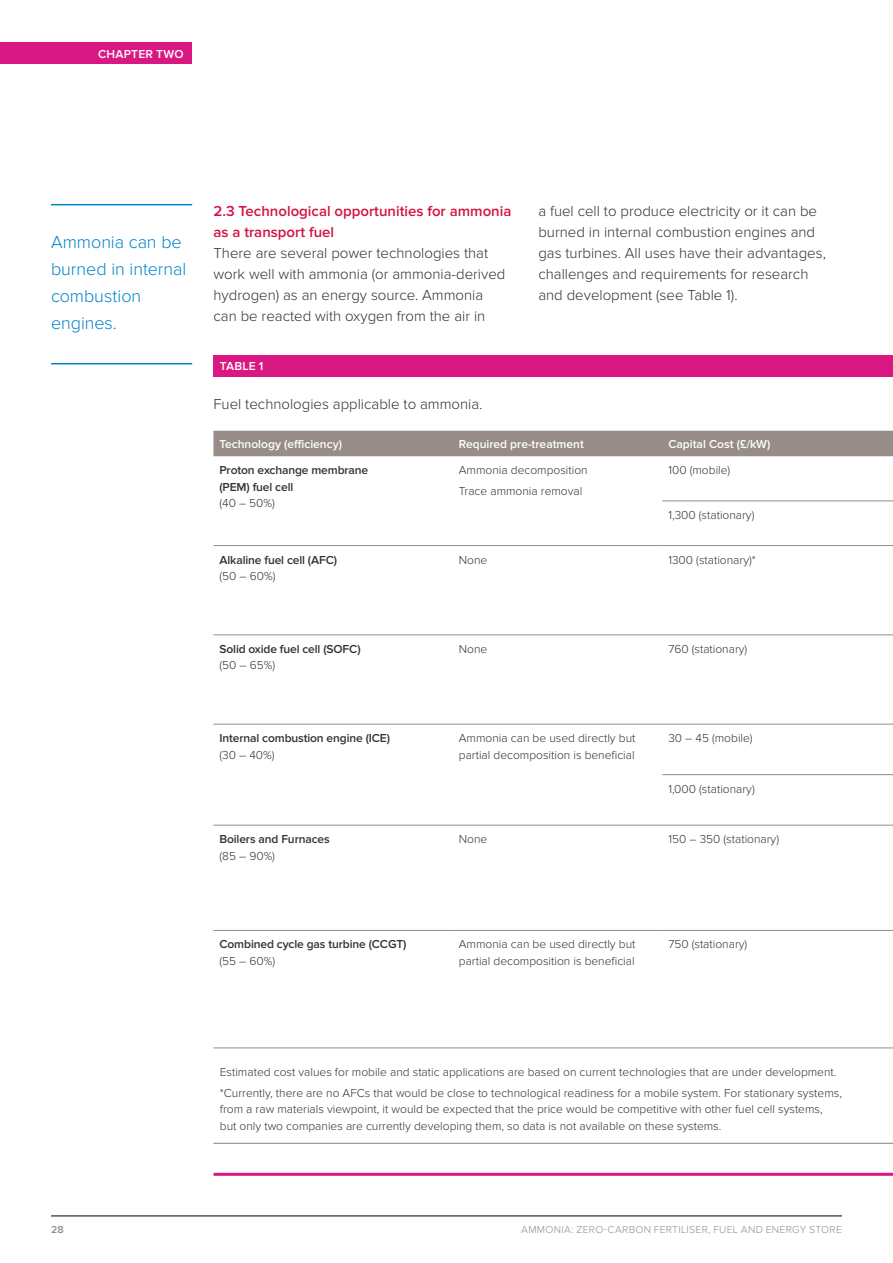
<style>
.page{position:relative;width:893px;height:1263px;background:#fff}
.page>*{position:absolute;margin:0;border:0;box-sizing:border-box;transform-origin:0 0}
.t1{font:300 18px/27px "Proxima Nova";letter-spacing:-.005em;color:#0085ca}
.Body_copy{font:300 15px/21px "Proxima Nova";color:#333132}
.Heading_1{font:600 15px/21px "Proxima Nova";color:#d31245}
.t2{font:300 12px/16.5px "Proxima Nova";color:#333132}
.t3{font:600 12px/16.5px "Proxima Nova";letter-spacing:-.01em;color:#333132}
.t4{font:600 12px "Proxima Nova";color:#fff}
.t5{font:600 12px "Proxima Nova";letter-spacing:.02em;color:#fff}
.t6{font:300 10.5px "Proxima Nova";letter-spacing:.025em;color:#978c87}
.t7{font:600 10.5px "Proxima Nova";color:#978c87}
.s1{font-weight:300}
</style>
<div class="page">
<div style="left:0;top:43px;width:192px;height:21px;background:#da1884"></div>
<div style="left:213px;top:431px;width:680px;height:25px;background:#978c87"></div>
<hr style="left:662px;top:501px;width:231px;height:1px;background:#978c87">
<hr style="left:213px;top:545px;width:240px;height:1px;background:#978c87">
<hr style="left:453px;top:545px;width:209px;height:1px;background:#978c87">
<hr style="left:662px;top:545px;width:231px;height:1px;background:#978c87">
<hr style="left:213px;top:635px;width:240px;height:1px;background:#978c87">
<hr style="left:453px;top:635px;width:209px;height:1px;background:#978c87">
<hr style="left:662px;top:635px;width:231px;height:1px;background:#978c87">
<hr style="left:213px;top:724px;width:240px;height:1px;background:#978c87">
<hr style="left:453px;top:724px;width:209px;height:1px;background:#978c87">
<hr style="left:662px;top:724px;width:231px;height:1px;background:#978c87">
<hr style="left:662px;top:774px;width:231px;height:1px;background:#978c87">
<hr style="left:213px;top:825px;width:240px;height:1px;background:#978c87">
<hr style="left:453px;top:825px;width:209px;height:1px;background:#978c87">
<hr style="left:662px;top:825px;width:231px;height:1px;background:#978c87">
<hr style="left:213px;top:930px;width:240px;height:1px;background:#978c87">
<hr style="left:453px;top:930px;width:209px;height:1px;background:#978c87">
<hr style="left:662px;top:930px;width:231px;height:1px;background:#978c87">
<hr style="left:213px;top:1048px;width:240px;height:1px;background:#978c87">
<hr style="left:453px;top:1048px;width:209px;height:1px;background:#978c87">
<hr style="left:662px;top:1048px;width:231px;height:1px;background:#978c87">
<div style="left:213px;top:355px;width:680px;height:21px;background:#da1884"></div>
<hr style="left:213px;top:1143px;width:680px;height:1px;background:#978c87">
<hr style="left:213px;top:1173px;width:680px;height:3px;background:#da1884">
<hr style="left:51px;top:204px;width:141px;height:1px;background:#0085ca">
<hr style="left:51px;top:363px;width:141px;height:1px;background:#0085ca">
<hr style="left:51px;top:1216px;width:791px;height:1px;background:#000">
<p class="t5" style="left:98px;top:47px;width:87px">CHAPTER TWO</p>
<p class="t1" style="left:51px;top:229px;width:137px">Ammonia can be burned in internal combustion engines.</p>
<p class="Heading_1" style="left:213px;top:201px;width:299px">2.3 Technological opportunities for ammonia as a transport fuel</p>
<p class="Body_copy" style="left:213px;top:242px;width:293px">There are several power technologies that work well with ammonia (or ammonia-derived hydrogen) as an energy source. Ammonia can be reacted with oxygen from the air in</p>
<p class="t4" style="left:220px;top:359px;width:45px">TABLE 1</p>
<p class="Body_copy" style="left:213px;top:394px;width:271px">Fuel technologies applicable to ammonia.</p>
<p class="Body_copy" style="left:538px;top:200px;width:289px">a fuel cell to produce electricity or it can be burned in internal combustion engines and gas turbines. All uses have their advantages, challenges and requirements for research and development (see Table 1).</p>
<p class="t4" style="left:219px;top:437px;width:124px">Technology (efficiency)</p>
<p class="t4" style="left:459px;top:437px;width:127px">Required pre-treatment</p>
<p class="t4" style="left:668px;top:437px;width:103px">Capital Cost (£/kW)</p>
<p class="t3" style="left:219px;top:462px;width:150px">Proton exchange membrane (PEM) fuel cell<br><span class="s1">(40 – 50%)</span></p>
<p class="t2" style="left:459px;top:460px;width:130px;line-height:20.7px">Ammonia decomposition<br>Trace ammonia removal</p>
<p class="t2" style="left:668px;top:462px;width:63px">100 (mobile)</p>
<p class="t2" style="left:668px;top:507px;width:88px">1,300 (stationary)</p>
<p class="t3" style="left:219px;top:551px;width:119px">Alkaline fuel cell (AFC) <span class="s1">(50 – 60%)</span></p>
<p class="t2" style="left:459px;top:551px;width:30px">None</p>
<p class="t2" style="left:668px;top:551px;width:89px">1300 (stationary)*</p>
<p class="t3" style="left:219px;top:641px;width:143px">Solid oxide fuel cell (SOFC) <span class="s1">(50 – 65%)</span></p>
<p class="t2" style="left:459px;top:641px;width:30px">None</p>
<p class="t2" style="left:668px;top:641px;width:80px">760 (stationary)</p>
<p class="t3" style="left:219px;top:730px;width:172px">Internal combustion engine (ICE) <span class="s1">(30 – 40%)</span></p>
<p class="t2" style="left:459px;top:730px;width:178px">Ammonia can be used directly but partial decomposition is beneficial</p>
<p class="t2" style="left:668px;top:730px;width:86px">30 – 45 (mobile)</p>
<p class="t2" style="left:668px;top:780px;width:88px">1,000 (stationary)</p>
<p class="t3" style="left:219px;top:831px;width:112px">Boilers and Furnaces <span class="s1">(85 – 90%)</span></p>
<p class="t2" style="left:459px;top:831px;width:30px">None</p>
<p class="t2" style="left:668px;top:831px;width:112px">150 – 350 (stationary)</p>
<p class="t3" style="left:219px;top:936px;width:189px">Combined cycle gas turbine (CCGT) <span class="s1">(55 – 60%)</span></p>
<p class="t2" style="left:459px;top:936px;width:178px">Ammonia can be used directly but partial decomposition is beneficial</p>
<p class="t2" style="left:668px;top:936px;width:80px">750 (stationary)</p>
<p class="t2" style="left:220px;top:1062px;width:624px;line-height:20.7px">Estimated cost values for mobile and static applications are based on current technologies that are under development. *Currently, there are no AFCs that would be close to technological readiness for a mobile system. For stationary systems,</p>
<p class="t2" style="left:220px;top:1101px;width:604px">from a raw materials viewpoint, it would be expected that the price would be competitive with other fuel cell systems, but only two companies are currently developing them, so data is not available on these systems.</p>
<p class="t7" style="left:51px;top:1223px;width:14px">28</p>
<p class="t6" style="left:521px;top:1223px;width:322px">AMMONIA: ZERO-CARBON FERTILISER, FUEL AND ENERGY STORE</p>
</div>
